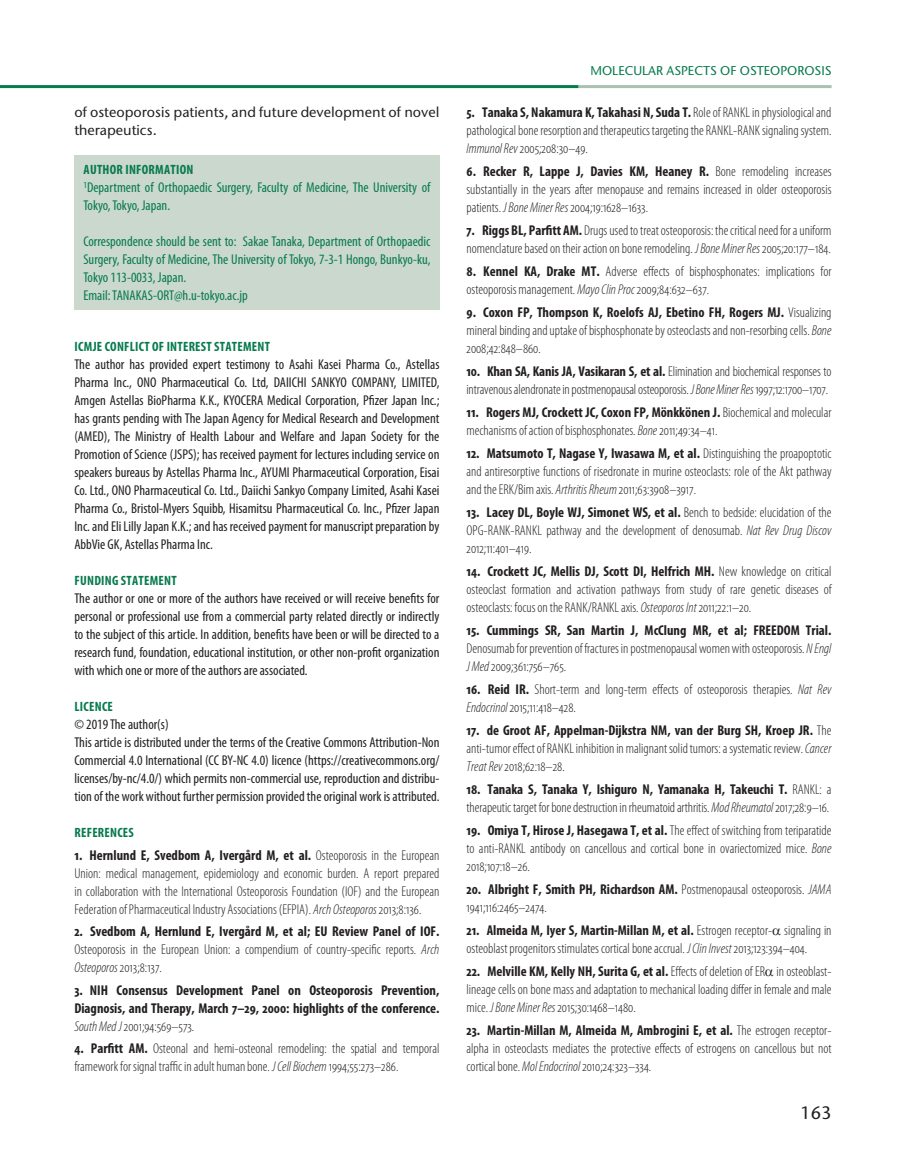
<style>
.page{position:relative;width:906px;height:1170px;background:#fff}
.page>*{position:absolute;margin:0;border:0;box-sizing:border-box;transform-origin:0 0}
.t1{font:500 18px "Stone Sans ITC Pro";color:#231f20}
.t2{font:300 condensed 14.25px/18px "Myriad Pro";color:#231f20;text-align:justify}
.t3{font:condensed 14.25px/18px "Myriad Pro";color:#231f20;text-align:justify}
.t4{font:condensed 14.25px/18px "Myriad Pro";color:#077a4e}
.t5{font:700 condensed 14.25px/18px "Myriad Pro";color:#231f20;text-align:justify}
.t6{font:500 14.25px/18px "Stone Sans ITC Pro";color:#231f20}
.t7{font:700 condensed 13.5px "Myriad Pro";letter-spacing:.02em;color:#077a4e}
.t8{font:500 12.75px "Stone Sans ITC Pro";color:#077a4e}
.s1{font-weight:700}
.s2{font-style:italic}
.s3{font-weight:300;font-style:italic}
.s4{font-weight:300}
</style>
<div class="page">
<hr style="left:578px;top:85px;width:253px;height:3px;background:#a9c1b0">
<hr style="left:0;top:85px;width:578px;height:3px;background:#077a4e">
<div style="left:74px;top:155px;width:365px;height:154px;background:#cad8cd"></div>
<p class="t6" style="left:74px;top:103px;width:366px">of osteoporosis patients, and future development of novel therapeutics.</p>
<p class="t7" style="left:84px;top:161px;width:111px">Author Information</p>
<p class="t4" style="left:83px;top:178px;width:348px"><sup>1</sup>Department of Orthopaedic Surgery, Faculty of Medicine, The University of<br>Tokyo, Tokyo, Japan.</p>
<p class="t4" style="left:83px;top:232px;width:348px">Correspondence should be sent to: Sakae Tanaka, Department of Orthopaedic Surgery, Faculty of Medicine, The University of Tokyo, 7-3-1 Hongo, Bunkyo-ku, Tokyo 113-0033, Japan.<br>Email: TANAKAS-ORT@h.u-tokyo.ac.jp</p>
<p class="t7" style="left:75px;top:338px;width:197px">ICMJE Conflict of interest statement</p>
<p class="t3" style="left:74px;top:355px;width:366px">The author has provided expert testimony to Asahi Kasei Pharma Co., Astellas Pharma Inc., ONO Pharmaceutical Co. Ltd, DAIICHI SANKYO COMPANY, LIMITED, Amgen Astellas BioPharma K.K., KYOCERA Medical Corporation, Pfizer Japan Inc.; has grants pending with The Japan Agency for Medical Research and Development (AMED), The Ministry of Health Labour and Welfare and Japan Society for the Promotion of Science (JSPS); has received payment for lectures including service on speakers bureaus by Astellas Pharma Inc., AYUMI Pharmaceutical Corporation, Eisai Co. Ltd., ONO Pharmaceutical Co. Ltd., Daiichi Sankyo Company Limited, Asahi Kasei Pharma Co., Bristol-Myers Squibb, Hisamitsu Pharmaceutical Co. Inc., Pfizer Japan Inc. and Eli Lilly Japan K.K.; and has received payment for manuscript preparation by AbbVie GK, Astellas Pharma Inc.</p>
<p class="t7" style="left:75px;top:572px;width:104px">Funding statement</p>
<p class="t3" style="left:74px;top:589px;width:366px">The author or one or more of the authors have received or will receive benefits for personal or professional use from a commercial party related directly or indirectly to the subject of this article. In addition, benefits have been or will be directed to a research fund, foundation, educational institution, or other non-profit organization with which one or more of the authors are associated.</p>
<p class="t7" style="left:75px;top:698px;width:34px">Licence</p>
<p class="t3" style="left:74px;top:715px;width:366px;text-align:left">© 2019 The author(s)<br>This article is distributed under the terms of the Creative Commons Attribution-Non Commercial 4.0 International (CC BY-NC 4.0) licence (https://creativecommons.org/ licenses/by-nc/4.0/) which permits non-commercial use, reproduction and distribu&shy;tion of the work without further permission provided the original work is attributed.</p>
<p class="t7" style="left:75px;top:824px;width:61px">References</p>
<p class="t2" style="left:74px;top:846px;width:366px"><span class="s1">1. Hernlund E, Svedbom A, Ivergård M, et al.</span> Osteoporosis in the European Union: medical management, epidemiology and economic burden. A report prepared in collaboration with the International Osteoporosis Foundation (IOF) and the European Federation of Pharmaceutical Industry Associations (EFPIA). <span class="s2">Arch Osteoporos</span> 2013;8:136.</p>
<p class="t2" style="left:74px;top:922px;width:366px"><span class="s1">2. Svedbom A, Hernlund E, Ivergård M, et al; EU Review Panel of IOF.<br></span>Osteoporosis in the European Union: a compendium of country-specific reports. <span class="s2">Arch Osteoporos</span> 2013;8:137.</p>
<p class="t5" style="left:74px;top:980px;width:366px">3. N IH Consensus Development Panel on Osteoporosis Prevention, Diagnosis, and Therapy, March 7–29, 2000: highlights of the conference.<br><span class="s3">South Med J</span> <span class="s4">2001;94:569–573.</span></p>
<p class="t2" style="left:74px;top:1039px;width:366px"><span class="s1">4. Parfitt AM.</span> Osteonal and hemi-osteonal remodeling: the spatial and temporal framework for signal traffic in adult human bone. <span class="s2">J Cell Biochem</span> 1994;55:273–286.</p>
<p class="t8" style="left:590px;top:63px;width:243px">Molecular aspects of osteoporosis</p>
<p class="t2" style="left:466px;top:104px;width:366px"><span class="s1">5. Tanaka S, Nakamura K, Takahasi N, Suda T.</span> Role of RANKL in physiological and pathological bone resorption and therapeutics targeting the RANKL-RANK signaling system.<br><span class="s2">Immunol Rev</span> 2005;208:30–49.</p>
<p class="t2" style="left:466px;top:163px;width:366px"><span class="s1">6. Recker R, Lappe J, Davies KM, Heaney R.</span> Bone remodeling increases substantially in the years after menopause and remains increased in older osteoporosis patients. <span class="s2">J Bone Miner Res</span> 2004;19:1628–1633.</p>
<p class="t2" style="left:466px;top:222px;width:366px"><span class="s1">7. Riggs BL, Parfitt AM.</span> Drugs used to treat osteoporosis: the critical need for a uniform nomenclature based on their action on bone remodeling. <span class="s2">J Bone Miner Res</span> 2005;20:177–184.</p>
<p class="t2" style="left:466px;top:262px;width:366px"><span class="s1">8. Kennel KA, Drake MT.</span> Adverse effects of bisphosphonates: implications for osteoporosis management. <span class="s2">Mayo Clin Proc</span> 2009;84:632–637.</p>
<p class="t2" style="left:466px;top:303px;width:366px"><span class="s1">9. Coxon FP, Thompson K, Roelofs AJ, Ebetino FH, Rogers MJ.</span> Visualizing mineral binding and uptake of bisphosphonate by osteoclasts and non-resorbing cells. <span class="s2">Bone </span>2008;42:848–860.</p>
<p class="t2" style="left:466px;top:362px;width:366px"><span class="s1">10. Khan SA, Kanis JA, Vasikaran S, et al.</span> Elimination and biochemical responses to intravenous alendronate in postmenopausal osteoporosis. <span class="s2">J Bone Miner Res</span> 1997;12:1700–1707.</p>
<p class="t2" style="left:466px;top:403px;width:366px"><span class="s1">11. Rogers MJ, Crockett JC, Coxon FP, Mönkkönen J.</span> Biochemical and molecular mechanisms of action of bisphosphonates. <span class="s2">Bone</span> 2011;49:34–41.</p>
<p class="t2" style="left:466px;top:444px;width:366px"><span class="s1">12. Matsumoto T, Nagase Y, Iwasawa M, et al.</span> Distinguishing the proapoptotic and antiresorptive functions of risedronate in murine osteoclasts: role of the Akt pathway and the ERK/Bim axis. <span class="s2">Arthritis Rheum</span> 2011;63:3908–3917.</p>
<p class="t2" style="left:466px;top:503px;width:366px"><span class="s1">13. Lacey DL, Boyle WJ, Simonet WS, et al.</span> Bench to bedside: elucidation of the OPG-RANK-RANKL pathway and the development of denosumab. <span class="s2">Nat Rev Drug Discov </span>2012;11:401–419.</p>
<p class="t2" style="left:466px;top:562px;width:366px"><span class="s1">14. Crockett JC, Mellis DJ, Scott DI, Helfrich MH.</span> New knowledge on critical osteoclast formation and activation pathways from study of rare genetic diseases of osteoclasts: focus on the RANK/RANKL axis. <span class="s2">Osteoporos Int</span> 2011;22:1–20.</p>
<p class="t2" style="left:466px;top:621px;width:366px"><span class="s1">15. Cummings SR, San Martin J, McClung MR, et al; FREEDOM Trial.<br></span>Denosumab for prevention of fractures in postmenopausal women with osteoporosis. <span class="s2">N Engl J Med</span> 2009;361:756–765.</p>
<p class="t2" style="left:466px;top:680px;width:366px"><span class="s1">16. Reid IR.</span> Short-term and long-term effects of osteoporosis therapies. <span class="s2">Nat Rev<br>Endocrinol</span> 2015;11:418–428.</p>
<p class="t2" style="left:466px;top:721px;width:366px"><span class="s1">17. de Groot AF, Appelman-Dijkstra NM, van der Burg SH, Kroep JR.</span> The anti-tumor effect of RANKL inhibition in malignant solid tumors: a systematic review. <span class="s2">Cancer Treat Rev</span> 2018;62:18–28.</p>
<p class="t2" style="left:466px;top:780px;width:366px"><span class="s1">18. Tanaka S, Tanaka Y, Ishiguro N, Yamanaka H, Takeuchi T.</span> RANKL: a therapeutic target for bone destruction in rheumatoid arthritis. <span class="s2">Mod Rheumatol</span> 2017;28:9–16.</p>
<p class="t2" style="left:466px;top:821px;width:366px"><span class="s1">19. Omiya T, Hirose J, Hasegawa T, et al.</span> The effect of switching from teriparatide to anti-RANKL antibody on cancellous and cortical bone in ovariectomized mice. <span class="s2">Bone </span>2018;107:18–26.</p>
<p class="t2" style="left:466px;top:880px;width:366px"><span class="s1">20. Albright F, Smith PH, Richardson AM.</span> Postmenopausal osteoporosis. <span class="s2">JAMA<br></span>1941;116:2465–2474.</p>
<p class="t2" style="left:466px;top:921px;width:366px"><span class="s1">21. Almeida M, Iyer S, Martin-Millan M, et al.</span> Estrogen receptor- signaling in osteoblast progenitors stimulates cortical bone accrual. <span class="s2">J Clin Invest</span> 2013;123:394–404.</p>
<p class="t2" style="left:466px;top:962px;width:366px"><span class="s1">22. Melville KM, Kelly NH, Surita G, et al.</span> Effects of deletion of ER in osteoblast&shy;lineage cells on bone mass and adaptation to mechanical loading differ in female and male mice. <span class="s2">J Bone Miner Res</span> 2015;30:1468–1480.</p>
<p class="t2" style="left:466px;top:1021px;width:366px"><span class="s1">23. Martin-Millan M, Almeida M, Ambrogini E, et al.</span> The estrogen receptor&shy;alpha in osteoclasts mediates the protective effects of estrogens on cancellous but not cortical bone. <span class="s2">Mol Endocrinol</span> 2010;24:323–334.</p>
<p class="t1" style="left:800px;top:1101px;width:32px">163</p>
</div>
